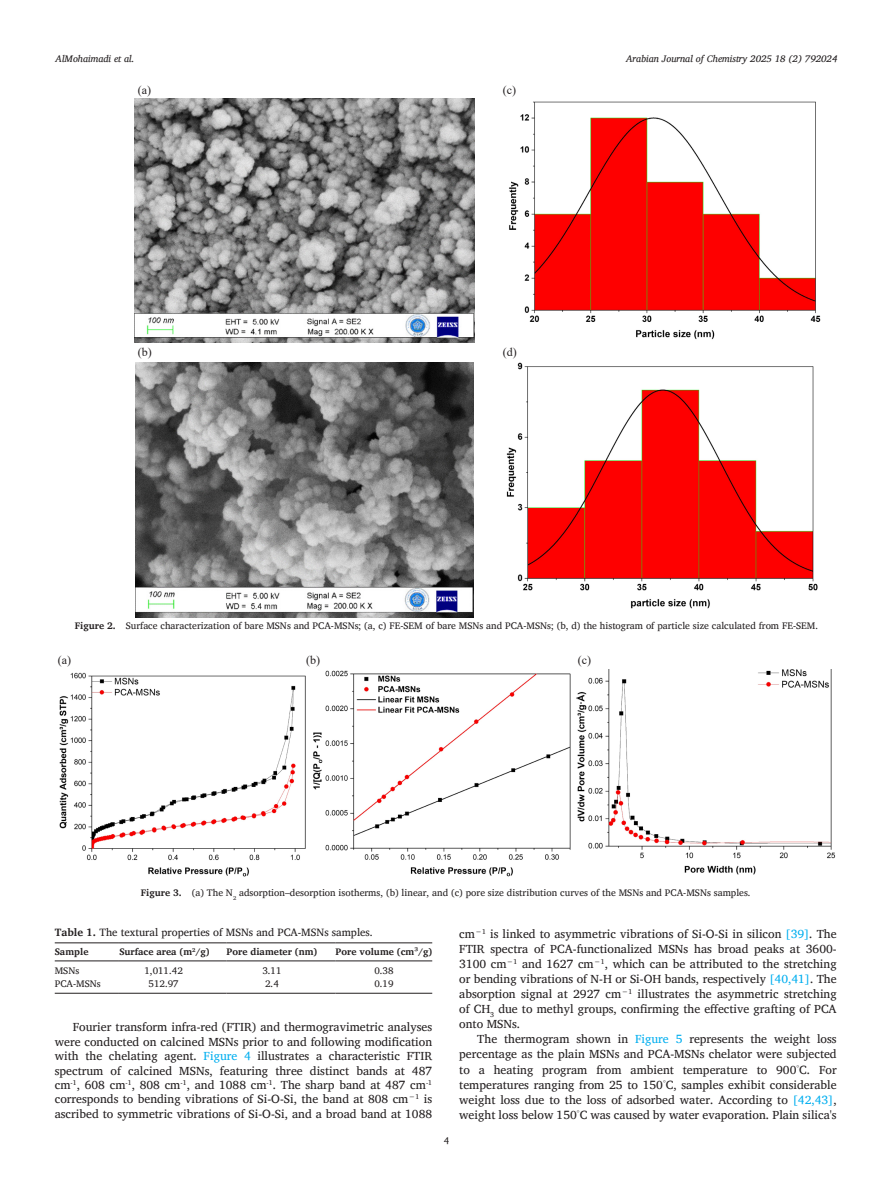
<style>
.page{position:relative;width:893px;height:1191px;background:#fff}
.page>*{position:absolute;margin:0;border:0;box-sizing:border-box;transform-origin:0 0}
.para{font:12px/14.4px "Charis SIL";color:#231f20;text-align:justify}
.para_last{font:12px/15px "Charis SIL";color:#231f20;text-align:justify}
.Figlablel{font:12px "Times New Roman";color:#231f20}
.table_title{font:10.8px "Charis SIL";color:#231f20}
.float_figure_figure{font:9.75px "Charis SIL";color:#231f20}
.t1{font:italic 9.75px "Charis SIL";color:#231f20}
.table_head{font:700 9.75px "Charis SIL";color:#231f20}
.table_body{font:9.75px "Charis SIL";color:#231f20}
.s1{font-weight:700}
.s2{color:#00aeef}
</style>
<div class="page">
<img style="left:59px;top:669px;width:777px;height:208px">
<hr style="left:55px;top:942px;width:64px;height:1px;background:#231f20">
<hr style="left:119px;top:942px;width:108px;height:1px;background:#231f20">
<hr style="left:227px;top:942px;width:109px;height:1px;background:#231f20">
<hr style="left:336px;top:942px;width:96px;height:1px;background:#231f20">
<hr style="left:55px;top:960px;width:64px;height:1px;background:#231f20">
<hr style="left:119px;top:960px;width:108px;height:1px;background:#231f20">
<hr style="left:227px;top:960px;width:109px;height:1px;background:#231f20">
<hr style="left:336px;top:960px;width:96px;height:1px;background:#231f20">
<hr style="left:55px;top:993px;width:64px;height:1px;background:#231f20">
<hr style="left:119px;top:993px;width:108px;height:1px;background:#231f20">
<hr style="left:227px;top:993px;width:109px;height:1px;background:#231f20">
<hr style="left:336px;top:993px;width:96px;height:1px;background:#231f20">
<img style="left:135px;top:98px;width:339px;height:244px">
<img style="left:509px;top:101px;width:312px;height:239px">
<img style="left:135px;top:362px;width:339px;height:255px">
<img style="left:506px;top:362px;width:312px;height:247px">
<p class="t1" style="left:56px;top:53px;width:80px">AlMohaimadi et al.</p>
<p class="t1" style="left:626px;top:53px;width:213px">Arabian Journal of Chemistry 2025 18 (2) 792024</p>
<p class="Figlablel" style="left:138px;top:82px;width:15px">(a)</p>
<p class="Figlablel" style="left:138px;top:344px;width:15px">(b)</p>
<p class="Figlablel" style="left:503px;top:82px;width:15px">(c)</p>
<p class="Figlablel" style="left:503px;top:344px;width:15px">(d)</p>
<p class="float_figure_figure" style="left:75px;top:619px;width:745px"><span class="s1">Figure 2.</span> Surface characterization of bare MSNs and PCA-MSNs; (a, c) FE-SEM of bare MSNs and PCA-MSNs; (b, d) the histogram of particle size calculated from FE-SEM.</p>
<p class="Figlablel" style="left:58px;top:651px;width:15px">(a)</p>
<p class="Figlablel" style="left:306px;top:651px;width:15px">(b)</p>
<p class="Figlablel" style="left:578px;top:651px;width:15px">(c)</p>
<p class="float_figure_figure" style="left:141px;top:887px;width:611px"><span class="s1">Figure 3.</span> (a) The N<sub>2</sub> adsorption–desorption isotherms, (b) linear, and (c) pore size distribution curves of the MSNs and PCA-MSNs samples.</p>
<p class="table_title" style="left:55px;top:926px;width:320px"><span class="s1">Table 1.</span> The textural properties of MSNs and PCA-MSNs samples.</p>
<p class="table_head" style="left:55px;top:945px;width:35px">Sample</p>
<p class="table_head" style="left:119px;top:945px;width:92px">Surface area (m<sup>2</sup>/g)</p>
<p class="table_head" style="left:227px;top:945px;width:92px">Pore diameter (nm)</p>
<p class="table_head" style="left:336px;top:945px;width:98px">Pore volume (cm³/g)</p>
<p class="table_body" style="left:55px;top:965px;width:26px">MSNs</p>
<p class="table_body" style="left:144px;top:965px;width:40px">1,011.42</p>
<p class="table_body" style="left:262px;top:965px;width:21px">3.11</p>
<p class="table_body" style="left:374px;top:965px;width:21px">0.38</p>
<p class="table_body" style="left:55px;top:978px;width:47px">PCA-MSNs</p>
<p class="table_body" style="left:149px;top:978px;width:32px">512.97</p>
<p class="table_body" style="left:265px;top:978px;width:15px">2.4</p>
<p class="table_body" style="left:374px;top:978px;width:21px">0.19</p>
<p class="para" style="left:55px;top:1020px;width:379px;text-indent:18px">Fourier transform infra-red (FTIR) and thermogravimetric analyses were conducted on calcined MSNs prior to and following modification with the chelating agent. <span class="s2">Figure 4</span> illustrates a characteristic FTIR spectrum of calcined MSNs, featuring three distinct bands at 487 cm<sup>-1</sup>, 608 cm<sup>-1</sup>, 808 cm<sup>-1</sup>, and 1088 cm<sup>-1</sup>. The sharp band at 487 cm<sup>-1 </sup>corresponds to bending vibrations of Si-O-Si, the band at 808 cm<sup>−1</sup> is ascribed to symmetric vibrations of Si-O-Si, and a broad band at 1088</p>
<p class="float_figure_figure" style="left:444px;top:1134px;width:7px">4</p>
<p class="para" style="left:459px;top:926px;width:379px;line-height:15px">cm<sup>−1</sup> is linked to asymmetric vibrations of Si-O-Si in silicon <span class="s2">[39]</span>. The FTIR spectra of PCA-functionalized MSNs has broad peaks at 3600- 3100 cm<sup>−1</sup> and 1627 cm<sup>−1</sup>, which can be attributed to the stretching or bending vibrations of N-H or Si-OH bands, respectively <span class="s2">[40,41]</span>. The absorption signal at 2927 cm<sup>−1</sup> illustrates the asymmetric stretching of CH<sub>3</sub> due to methyl groups, confirming the effective grafting of PCA onto MSNs.</p>
<p class="para_last" style="left:459px;top:1031px;width:379px;text-indent:18px">The thermogram shown in <span class="s2">Figure 5</span> represents the weight loss percentage as the plain MSNs and PCA-MSNs chelator were subjected to a heating program from ambient temperature to 900<sup>°</sup>C. For temperatures ranging from 25 to 150<sup>°</sup>C, samples exhibit considerable weight loss due to the loss of adsorbed water. According to <span class="s2">[42,43]</span>, weight loss below 150<sup>°</sup>C was caused by water evaporation. Plain silica's</p>
</div>
